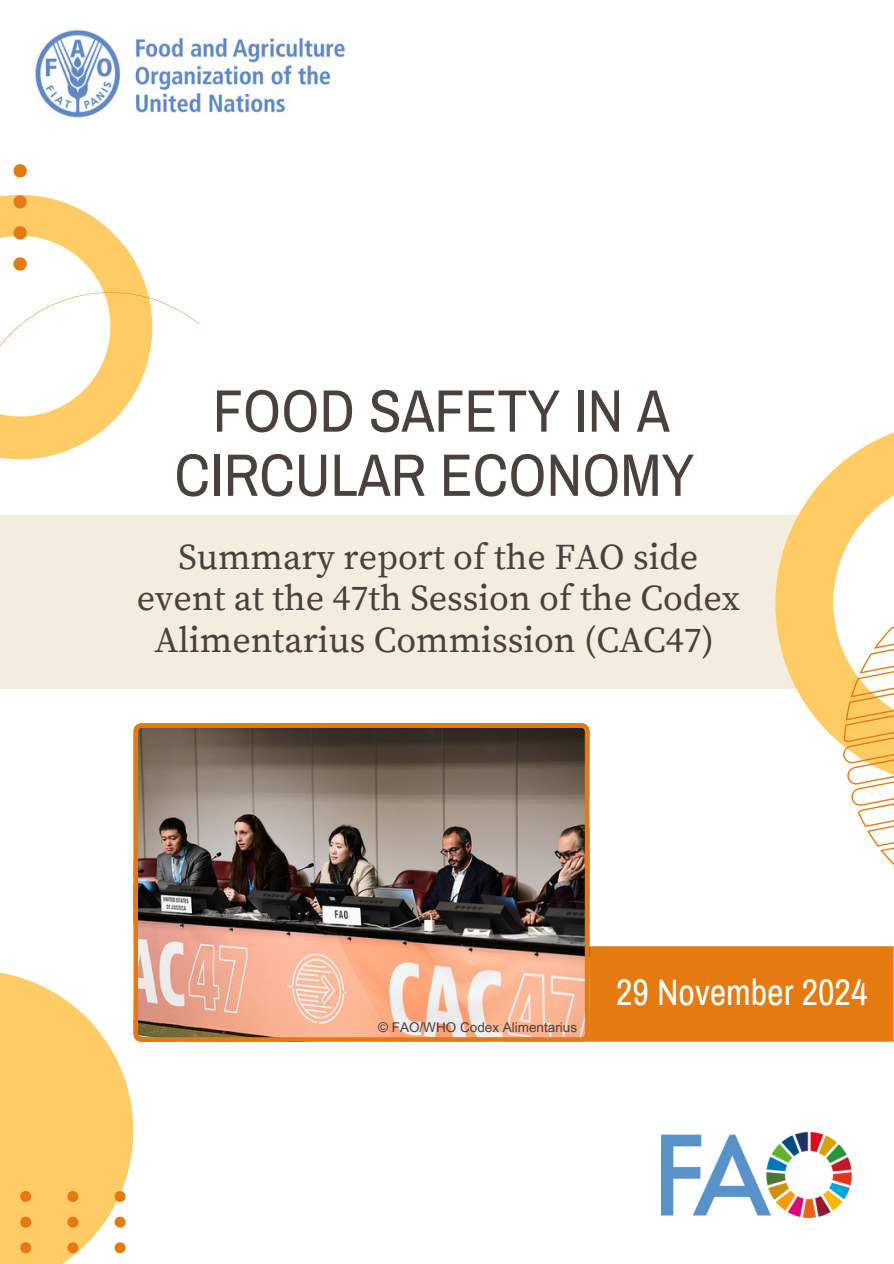
<style>
.page{position:relative;width:894px;height:1264px;background:#fff}
.page>*{position:absolute;margin:0;border:0;box-sizing:border-box;transform-origin:0 0}
.t1{font:60px/64.2px "Archivo Narrow";color:#4a403d;text-align:center}
.t2{font:36px/41.7px "Source Serif Pro";color:#4a403d;text-align:center}
.t3{font:36px "Archivo Narrow";color:#fff}
.t4{font:13.5px "Arial MT Pro";color:#4a403d}
</style>
<div class="page">
<img style="left:35px;top:29px;width:311px;height:89px">
<img style="left:661px;top:1132px;width:190px;height:85px">
<div style="left:0;top:515px;width:819px;height:173px;background:#f3ede0"></div>
<svg style="left:13px;top:164px;width:14px;height:13px"></svg>
<svg style="left:0;top:195px;width:199px;height:265px"></svg>
<svg style="left:0;top:972px;width:133px;height:291px"></svg>
<svg style="left:775px;top:433px;width:118px;height:432px"></svg>
<div style="left:589px;top:946px;width:304px;height:95px;background:#e47a10"></div>
<img style="left:133px;top:723px;width:456px;height:318px">
<p class="t1" style="left:174px;top:379px;width:521px">FOOD SAFETY IN A<br>CIRCULAR ECONOMY</p>
<p class="t2" style="left:137px;top:537px;width:604px">Summary report of the FAO side event at the 47th Session of the Codex<br>Alimentarius Commission (CAC47)</p>
<p class="t4" style="left:378px;top:1022px;width:200px">© FAO/WHO Codex Alimentarius</p>
<h2 class="t3" style="left:616px;top:973px;width:253px">29 November 2024</h2>
</div>
